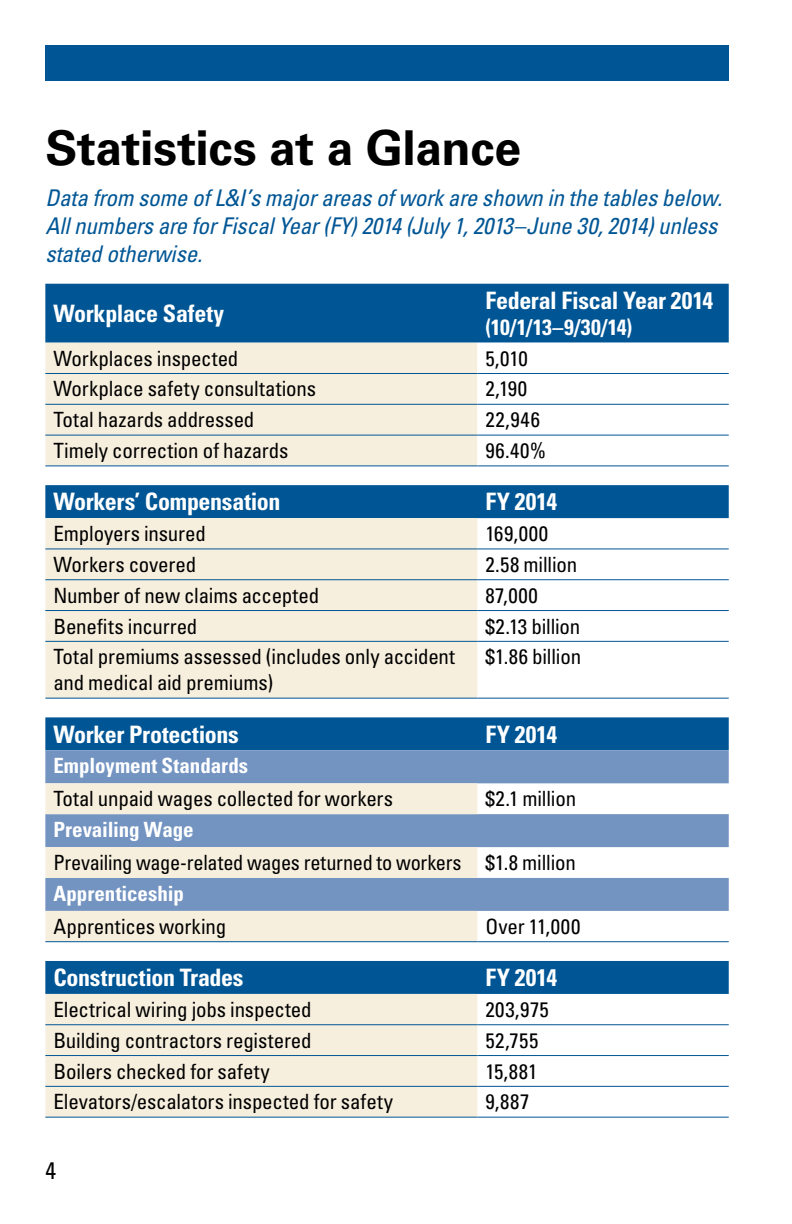
<style>
.page{position:relative;width:792px;height:1224px;background:#fff}
.page>*{position:absolute;margin:0;border:0;box-sizing:border-box;transform-origin:0 0}
.t1{font:700 48px "Univers LT Std";letter-spacing:-.005em;color:#000}
.t2{font:700 condensed 24px "Univers LT Std";letter-spacing:-.01em;color:#fff}
.t3{font:condensed 24px "Univers LT Std";color:#000}
.t4{font:italic condensed 23px/28px "Univers LT Std";letter-spacing:-.01em;color:#005695}
.t5{font:700 condensed 22px "Univers LT Std";letter-spacing:-.02em;color:#fff}
.t6{font:condensed 21px/26px "Univers LT Std";letter-spacing:-.01em;color:#000}
.t7{font:700 condensed 21px "Univers LT Std";letter-spacing:-.005em;color:#fff}
</style>
<div class="page">
<div style="left:45px;top:45px;width:684px;height:36px;background:#005695"></div>
<div style="left:45px;top:284px;width:684px;height:59px;background:#005695"></div>
<div style="left:45px;top:343px;width:432px;height:123px;background:#f7efde"></div>
<svg style="left:477px;top:403px;width:252px;height:63px"></svg>
<hr style="left:45px;top:373px;width:432px;height:1px;background:#005695">
<hr style="left:477px;top:373px;width:252px;height:1px;background:#005695">
<hr style="left:45px;top:404px;width:432px;height:1px;background:#005695">
<hr style="left:477px;top:404px;width:252px;height:1px;background:#005695">
<hr style="left:45px;top:435px;width:432px;height:1px;background:#005695">
<hr style="left:477px;top:435px;width:252px;height:1px;background:#005695">
<hr style="left:45px;top:466px;width:432px;height:1px;background:#005695">
<hr style="left:477px;top:466px;width:252px;height:1px;background:#005695">
<div style="left:45px;top:485px;width:684px;height:33px;background:#005695"></div>
<div style="left:45px;top:518px;width:432px;height:180px;background:#f7efde"></div>
<hr style="left:45px;top:549px;width:432px;height:1px;background:#005695">
<hr style="left:477px;top:549px;width:252px;height:1px;background:#005695">
<hr style="left:45px;top:579px;width:432px;height:1px;background:#005695">
<hr style="left:477px;top:579px;width:252px;height:1px;background:#005695">
<hr style="left:45px;top:610px;width:432px;height:1px;background:#005695">
<hr style="left:477px;top:610px;width:252px;height:1px;background:#005695">
<hr style="left:45px;top:641px;width:432px;height:1px;background:#005695">
<hr style="left:477px;top:641px;width:252px;height:1px;background:#005695">
<hr style="left:45px;top:698px;width:432px;height:1px;background:#005695">
<hr style="left:477px;top:698px;width:252px;height:1px;background:#005695">
<div style="left:45px;top:717px;width:684px;height:33px;background:#005695"></div>
<svg style="left:45px;top:750px;width:684px;height:161px;fill:#7393c1"></svg>
<svg style="left:45px;top:783px;width:432px;height:158px;background:#c0c8d2"></svg>
<hr style="left:45px;top:941px;width:432px;height:1px;background:#005695">
<hr style="left:477px;top:941px;width:252px;height:1px;background:#005695">
<div style="left:45px;top:961px;width:684px;height:33px;background:#005695"></div>
<div style="left:45px;top:994px;width:432px;height:123px;background:#f7efde"></div>
<hr style="left:45px;top:1024px;width:432px;height:1px;background:#005695">
<hr style="left:477px;top:1024px;width:252px;height:1px;background:#005695">
<hr style="left:45px;top:1055px;width:432px;height:1px;background:#005695">
<hr style="left:477px;top:1055px;width:252px;height:1px;background:#005695">
<hr style="left:45px;top:1086px;width:432px;height:1px;background:#005695">
<hr style="left:477px;top:1086px;width:252px;height:1px;background:#005695">
<hr style="left:45px;top:1117px;width:432px;height:1px;background:#005695">
<hr style="left:477px;top:1117px;width:252px;height:1px;background:#005695">
<h1 class="t1" style="left:45px;top:120px;width:477px">Statistics at a Glance</h1>
<p class="t4" style="left:45px;top:183px;width:678px">Data from some of L&amp;I’s major areas of work are shown in the tables below.<br>All numbers are for Fiscal Year (FY) 2014 (July 1, 2013–June 30, 2014) unless stated otherwise.</p>
<p class="t2" style="left:53px;top:299px;width:172px">Workplace Safety</p>
<p class="t2" style="left:485px;top:286px;width:229px">Federal Fiscal Year 2014</p>
<p class="t5" style="left:485px;top:314px;width:149px">(10/1/13–9/30/14)</p>
<p class="t6" style="left:53px;top:345px;width:187px">Workplaces inspected</p>
<p class="t6" style="left:485px;top:345px;width:44px">5,010</p>
<p class="t6" style="left:53px;top:376px;width:264px">Workplace safety consultations</p>
<p class="t6" style="left:485px;top:376px;width:43px">2,190</p>
<p class="t6" style="left:53px;top:407px;width:203px">Total hazards addressed</p>
<p class="t6" style="left:485px;top:407px;width:56px">22,946</p>
<p class="t6" style="left:53px;top:437px;width:237px">Timely correction of hazards</p>
<p class="t6" style="left:485px;top:437px;width:62px">96.40%</p>
<p class="t2" style="left:53px;top:487px;width:229px">Workers’ Compensation</p>
<p class="t2" style="left:485px;top:487px;width:73px">FY 2014</p>
<p class="t6" style="left:53px;top:520px;width:154px">Employers insured</p>
<p class="t6" style="left:485px;top:520px;width:64px">169,000</p>
<p class="t6" style="left:53px;top:551px;width:144px">Workers covered</p>
<p class="t6" style="left:485px;top:551px;width:93px">2.58 million</p>
<p class="t6" style="left:53px;top:582px;width:267px">Number of new claims accepted</p>
<p class="t6" style="left:485px;top:582px;width:54px">87,000</p>
<p class="t6" style="left:53px;top:613px;width:146px">Benefits incurred</p>
<p class="t6" style="left:485px;top:613px;width:97px">$2.13 billion</p>
<p class="t6" style="left:53px;top:644px;width:403px">Total premiums assessed (includes only accident and medical aid premiums)</p>
<p class="t6" style="left:485px;top:644px;width:97px">$1.86 billion</p>
<p class="t2" style="left:53px;top:719px;width:187px">Worker Protections</p>
<p class="t2" style="left:485px;top:719px;width:73px">FY 2014</p>
<p class="t7" style="left:53px;top:753px;width:196px">Employment Standards</p>
<p class="t6" style="left:53px;top:786px;width:341px">Total unpaid wages collected for workers</p>
<p class="t6" style="left:485px;top:786px;width:92px">$2.1 million</p>
<p class="t7" style="left:53px;top:817px;width:142px">Prevailing Wage</p>
<p class="t6" style="left:53px;top:849px;width:524px">Prevailing wage-related wages returned to workers $1.8 million</p>
<p class="t7" style="left:53px;top:881px;width:132px">Apprenticeship</p>
<p class="t6" style="left:53px;top:913px;width:175px">Apprentices working</p>
<p class="t6" style="left:485px;top:913px;width:96px">Over 11,000</p>
<p class="t2" style="left:53px;top:963px;width:192px">Construction Trades</p>
<p class="t2" style="left:485px;top:963px;width:73px">FY 2014</p>
<p class="t6" style="left:53px;top:996px;width:260px">Electrical wiring jobs inspected</p>
<p class="t6" style="left:485px;top:996px;width:65px">203,975</p>
<p class="t6" style="left:53px;top:1027px;width:260px">Building contractors registered</p>
<p class="t6" style="left:485px;top:1027px;width:55px">52,755</p>
<p class="t6" style="left:53px;top:1058px;width:218px">Boilers checked for safety</p>
<p class="t6" style="left:485px;top:1058px;width:54px">15,881</p>
<p class="t6" style="left:53px;top:1089px;width:341px">Elevators/escalators inspected for safety</p>
<p class="t6" style="left:485px;top:1089px;width:46px">9,887</p>
<p class="t3" style="left:45px;top:1156px;width:12px">4</p>
</div>
